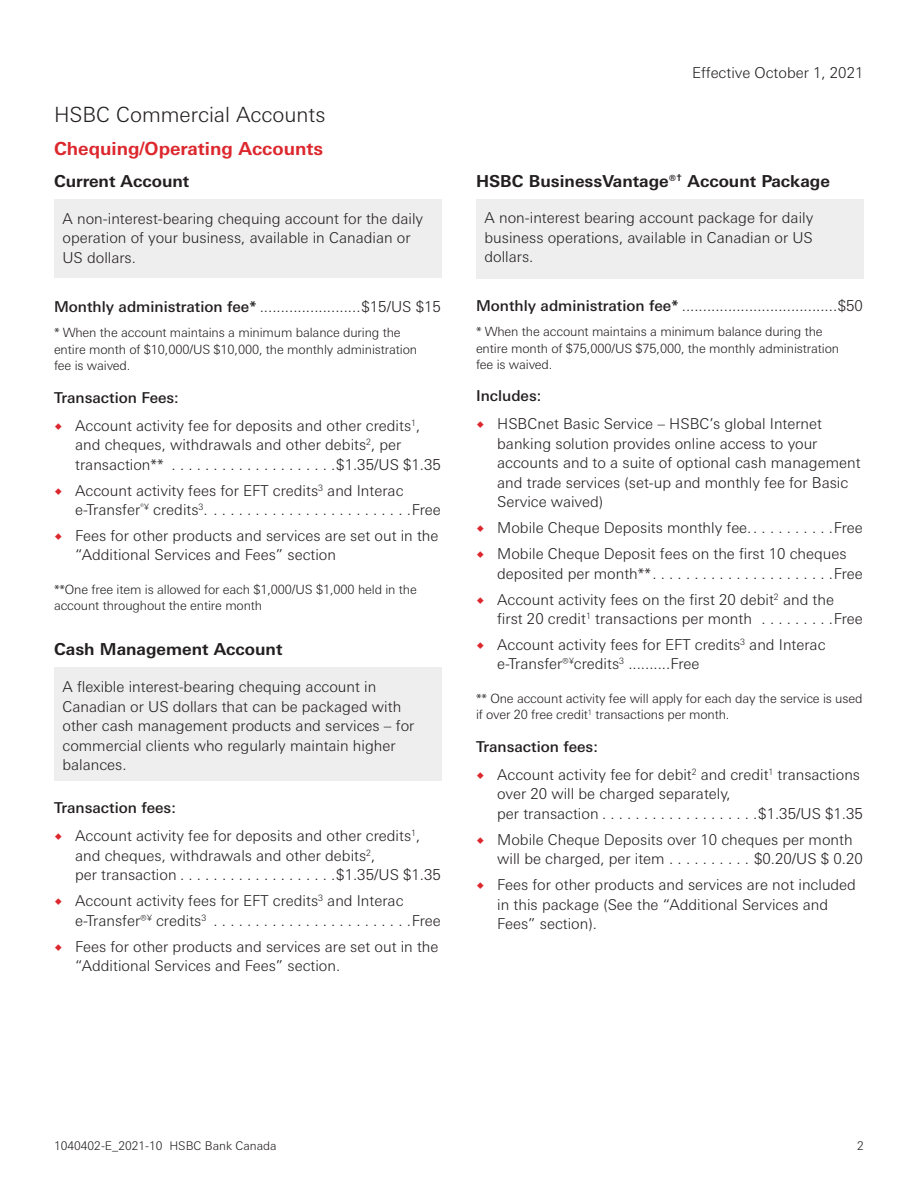
<style>
.page{position:relative;width:918px;height:1188px;background:#fff}
.page>*{position:absolute;margin:0;border:0;box-sizing:border-box;transform-origin:0 0}
.Heading_1{font:300 21px "Univers Nextfor HSBC";color:#231f20}
.Heading_2_Red{font:700 18px "Univers Nextfor HSBC";color:#dc272d}
.Heading_2_black{font:700 16.5px "Univers Nextfor HSBC";color:#231f20}
.Heading_2_black_-_0{font:700 16.5px "Univers Nextfor HSBC";color:#231f20}
.Text_2_below{font:300 15px/19.5px "Univers Nextfor HSBC";color:#231f20}
.Column_Tab{font:300 15px "Univers Nextfor HSBC";color:#231f20}
.Column_Tab-2{font:500 15px "Univers Nextfor HSBC";color:#231f20}
.Text_2_below-2{font:500 15px "Univers Nextfor HSBC";color:#231f20}
.Text_small_-_3_below{font:300 12.75px/16.5px "Univers Nextfor HSBC";letter-spacing:-.01em;color:#231f20}
.t1{font:300 12px "Univers Nextfor HSBC";color:#231f20}
.s1{font-weight:300}
.s2{font-weight:500}
</style>
<div class="page">
<div style="left:54px;top:199px;width:388px;height:79px;background:#eeeeef"></div>
<div style="left:54px;top:668px;width:388px;height:113px;background:#eeeeef"></div>
<div style="left:476px;top:199px;width:388px;height:80px;background:#eeeeef"></div>
<p class="Heading_1" style="left:54px;top:100px;width:273px">HSBC Commercial Accounts</p>
<p class="Heading_2_Red" style="left:54px;top:135px;width:271px">Chequing/Operating Accounts</p>
<p class="Heading_2_black_-_0" style="left:54px;top:169px;width:137px">Current Account</p>
<p class="Text_2_below" style="left:63px;top:207px;width:362px">A non-interest-bearing chequing account for the daily operation of your business, available in Canadian or<br>US dollars.</p>
<p class="Column_Tab-2" style="left:54px;top:296px;width:208px">Monthly administration fee*<span class="s1">.........................</span></p>
<p class="Column_Tab" style="left:362px;top:297px;width:81px">$15/US $15</p>
<p class="Text_small_-_3_below" style="left:54px;top:324px;width:365px">* When the account maintains a minimum balance during the entire month of $10,000/US $10,000, the monthly administration fee is waived.</p>
<p class="Text_2_below-2" style="left:54px;top:387px;width:126px">Transaction Fees:</p>
<p class="Text_2_below" style="left:75px;top:415px;width:367px">Account activity fee for deposits and other credits<sup>1</sup>, and cheques, withdrawals and other debits<sup>2</sup>, per transaction** . . . . . . . . . . . . . . . . . . . $1.35/US $1.35</p>
<p class="Text_2_below" style="left:75px;top:480px;width:367px">Account activity fees for EFT credits<sup>3</sup> and Interac e-Transfer<sup>®¥</sup> credits<sup>3</sup>. . . . . . . . . . . . . . . . . . . . . . . . Free</p>
<p class="Text_2_below" style="left:75px;top:525px;width:365px">Fees for other products and services are set out in the “Additional Services and Fees” section</p>
<p class="Text_small_-_3_below" style="left:54px;top:580px;width:364px">**One free item is allowed for each $1,000/US $1,000 held in the account throughout the entire month</p>
<p class="Heading_2_black" style="left:54px;top:638px;width:230px">Cash Management Account</p>
<p class="Text_2_below" style="left:63px;top:676px;width:353px">A flexible interest-bearing chequing account in Canadian or US dollars that can be packaged with other cash management products and services – for commercial clients who regularly maintain higher balances.</p>
<p class="Text_2_below-2" style="left:54px;top:797px;width:123px">Transaction fees:</p>
<p class="Text_2_below" style="left:75px;top:825px;width:367px">Account activity fee for deposits and other credits<sup>1</sup>, and cheques, withdrawals and other debits<sup>2</sup>,<br>per transaction . . . . . . . . . . . . . . . . . . $1.35/US $1.35</p>
<p class="Text_2_below" style="left:75px;top:890px;width:367px">Account activity fees for EFT credits<sup>3</sup> and Interac e-Transfer®<sup>¥</sup> credits<sup>3</sup> . . . . . . . . . . . . . . . . . . . . . . . Free</p>
<p class="Text_2_below" style="left:75px;top:935px;width:365px">Fees for other products and services are set out in the “Additional Services and Fees” section.</p>
<p class="Text_2_below" style="left:692px;top:61px;width:173px">Effective October 1, 2021</p>
<p class="Heading_2_black" style="left:476px;top:169px;width:356px">HSBC BusinessVantage®<sup>†</sup> Account Package</p>
<p class="Text_2_below" style="left:485px;top:207px;width:330px;text-align:justify">A non-interest bearing account package for daily business operations, available in Canadian or US dollars.</p>
<p class="Column_Tab" style="left:476px;top:295px;width:208px"><span class="s2">Monthly administration fee*</span>......................................</p>
<p class="Column_Tab" style="left:838px;top:295px;width:27px">$50</p>
<p class="Text_small_-_3_below" style="left:476px;top:323px;width:365px">* When the account maintains a minimum balance during the entire month of $75,000/US $75,000, the monthly administration fee is waived.</p>
<p class="Column_Tab-2" style="left:476px;top:385px;width:67px">Includes:</p>
<p class="Text_2_below" style="left:497px;top:413px;width:365px">HSBCnet Basic Service – HSBC’s global Internet banking solution provides online access to your accounts and to a suite of optional cash management and trade services (set-up and monthly fee for Basic Service waived)</p>
<p class="Text_2_below" style="left:497px;top:517px;width:367px">Mobile Cheque Deposits monthly fee. . . . . . . . . . Free</p>
<p class="Text_2_below" style="left:497px;top:543px;width:367px">Mobile Cheque Deposit fees on the first 10 cheques deposited per month** . . . . . . . . . . . . . . . . . . . . . Free</p>
<p class="Text_2_below" style="left:497px;top:589px;width:367px">Account activity fees on the first 20 debit<sup>2</sup> and the first 20 credit<sup>1</sup> transactions per month . . . . . . . . Free</p>
<p class="Text_2_below" style="left:497px;top:634px;width:330px">Account activity fees for EFT credits<sup>3</sup> and Interac e-Transfer®<sup>¥</sup>credits<sup>3</sup> ..........</p>
<p class="Text_2_below" style="left:670px;top:653px;width:31px">Free</p>
<p class="Text_small_-_3_below" style="left:476px;top:689px;width:388px">** One account activity fee will apply for each day the service is used if over 20 free credit<sup>1</sup> transactions per month.</p>
<p class="Text_2_below-2" style="left:476px;top:736px;width:123px">Transaction fees:</p>
<p class="Text_2_below" style="left:497px;top:764px;width:367px">Account activity fee for debit<sup>2</sup> and credit<sup>1</sup> transactions over 20 will be charged separately,<br>per transaction . . . . . . . . . . . . . . . . . . $1.35/US $1.35</p>
<p class="Text_2_below" style="left:497px;top:829px;width:367px">Mobile Cheque Deposits over 10 cheques per month will be charged, per item . . . . . . . . . . $0.20/US $ 0.20</p>
<p class="Text_2_below" style="left:497px;top:874px;width:360px">Fees for other products and services are not included in this package (See the “Additional Services and<br>Fees” section).</p>
<p class="t1" style="left:54px;top:1137px;width:224px">1040402-E_2021-10 HSBC Bank Canada</p>
<p class="t1" style="left:857px;top:1137px;width:8px">2</p>
</div>
